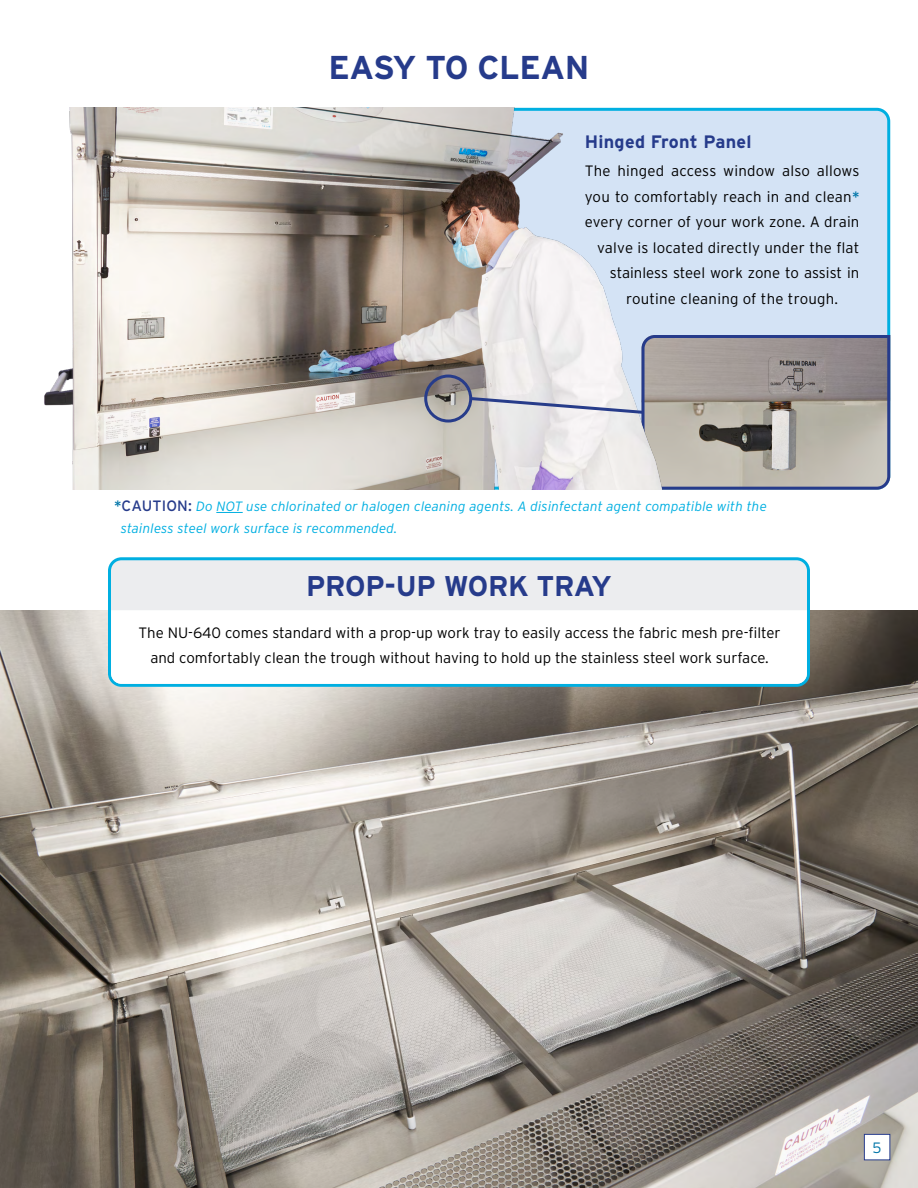
<style>
.page{position:relative;width:918px;height:1188px;background:#fff}
.page>*{position:absolute;margin:0;border:0;box-sizing:border-box;transform-origin:0 0}
.H3_Body{font:700 33px "Interstate";letter-spacing:-.01em;color:#263b8b}
.H3_Body-2{font:700 28.5px "Interstate";letter-spacing:-.01em;color:#263b8b}
.t1{font:700 18px "Interstate";letter-spacing:.015em;color:#263b8b}
.t2{font:300 15px/25.5px "Interstate";color:#000;text-align:center}
.t3{font:300 15px "Interstate";color:#0075a8}
.t4{font:italic 300 13.5px/22.5px "Interstate";letter-spacing:.01em;color:#00afe1}
.s1{font-weight:400;color:#0075a8}
.s2{font-weight:400;font-style:normal;font-size:15px;color:#0075a8}
.s3{font-weight:400;font-style:normal;font-size:15px;color:#263b8b}
</style>
<div class="page">
<div style="left:412px;top:109px;width:477px;height:379px;background:#d4e3f5;border-radius:12px"></div>
<svg style="left:216px;top:512px;width:27px;height:1px"></svg>
<img style="left:44px;top:108px;width:633px;height:382px">
<div style="left:424px;top:375px;width:48px;height:48px;border:3px solid #273c8a;border-radius:50%"></div>
<svg style="left:467px;top:334px;width:424px;height:156px;background:#bcb8b8"></svg>
<img style="left:0;top:610px;width:918px;height:578px">
<div style="left:110px;top:559px;width:698px;height:126px;background:#ecedef;border-radius:12px"></div>
<div style="left:108px;top:557px;width:702px;height:130px;border:3px solid #00afe1;border-radius:12px"></div>
<div style="left:111px;top:610px;width:696px;height:74px;background:#fff"></div>
<div style="left:864px;top:1134px;width:26px;height:26px;background:#fff"></div>
<div style="left:864px;top:1134px;width:26px;height:26px;border:1px solid #263b8b"></div>
<p class="H3_Body" style="left:328px;top:47px;width:263px">EASY TO CLEAN</p>
<p class="t1" style="left:585px;top:130px;width:168px">Hinged Front Panel</p>
<p class="t2" style="left:585px;top:158px;width:276px">The hinged access window also allows</p>
<p class="t2" style="left:585px;top:184px;width:276px">you to comfortably reach in and clean<span class="s1">*</span></p>
<p class="t2" style="left:585px;top:209px;width:276px">every corner of your work zone. A drain</p>
<p class="t2" style="left:597px;top:235px;width:264px">valve is located directly under the flat</p>
<p class="t2" style="left:610px;top:260px;width:251px">stainless steel work zone to assist in</p>
<p class="t2" style="left:626px;top:286px;width:214px">routine cleaning of the trough.</p>
<p class="t4" style="left:121px;top:495px;width:648px;text-indent:-7px"><span class="s2">*</span><span class="s3">CAUTION:</span> Do NOT use chlorinated or halogen cleaning agents. A disinfectant agent compatible with the stainless steel work surface is recommended.</p>
<p class="H3_Body-2" style="left:306px;top:569px;width:307px">PROP-UP WORK TRAY</p>
<p class="t2" style="left:139px;top:619px;width:644px">The NU-640 comes standard with a prop-up work tray to easily access the fabric mesh pre-filter and comfortably clean the trough without having to hold up the stainless steel work surface.</p>
<p class="t3" style="left:873px;top:1138px;width:11px">5</p>
</div>
